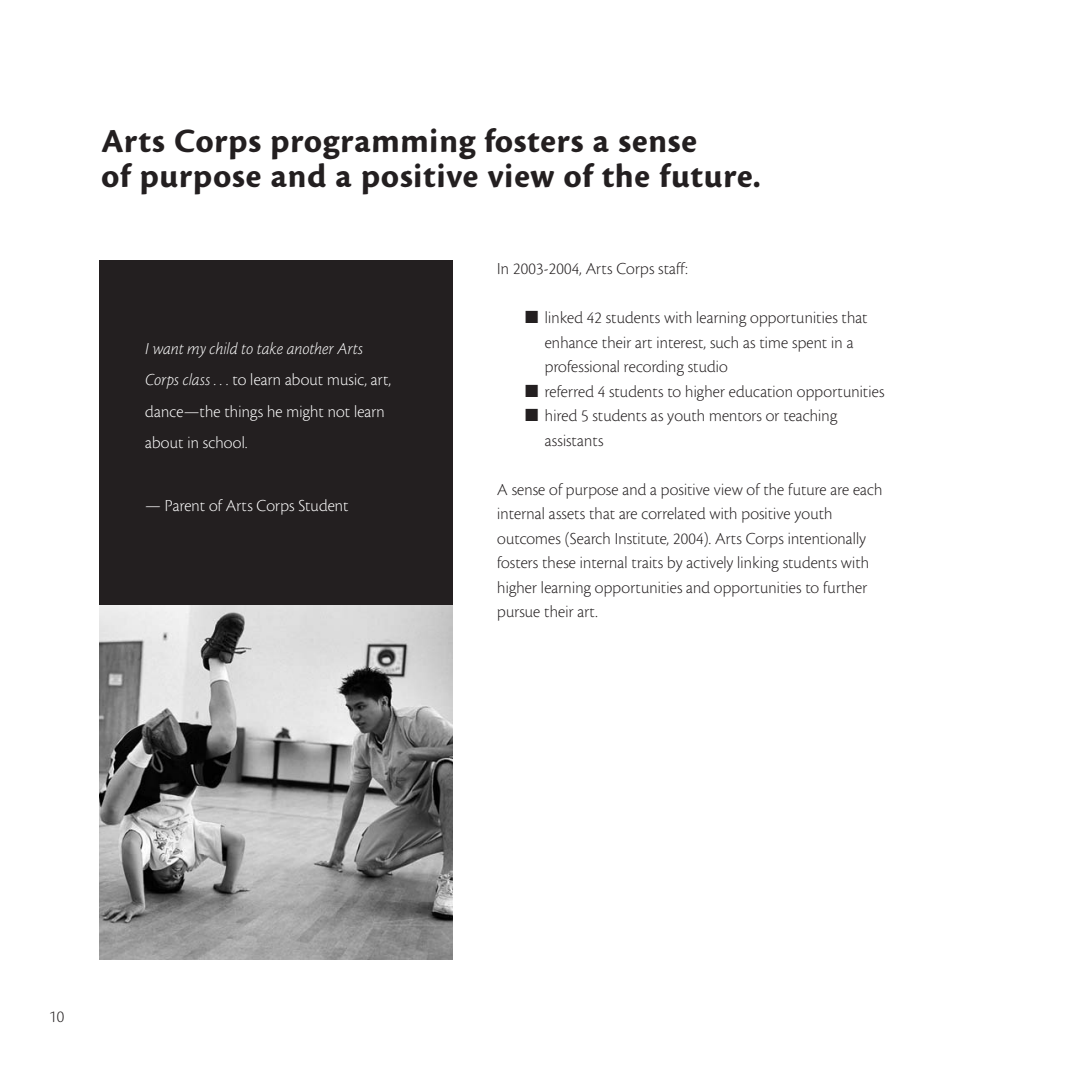
<style>
.page{position:relative;width:1071px;height:1071px;background:#fff}
.page>*{position:absolute;margin:0;border:0;box-sizing:border-box;transform-origin:0 0}
.t1{font:35px/35px "Cronos MM.700.6";letter-spacing:.015em;color:#231f20}
.t2{font:17.5px/24.5px "Cronos MM.250.72";letter-spacing:.01em;color:#231f20}
.t3{font:17.5px/31.5px "Cronos MM.250.72";letter-spacing:.01em;color:#fff}
.t4{font:17.5px "Cronos MM It.250.72";letter-spacing:.01em;color:#fff}
.s1{font-family:"Cronos MM It.250.72"}
</style>
<div class="page">
<div style="left:99px;top:260px;width:354px;height:699px;background:#231f20"></div>
<img style="left:99px;top:606px;width:354px;height:353px">
<h1 class="t1" style="left:101px;top:126px;width:661px">Arts Corps programming fosters a sense<br>of purpose and a positive view of the future.</h1>
<p class="t4" style="left:145px;top:343px;width:219px">I want my child to take another Arts</p>
<p class="t3" style="left:145px;top:366px;width:247px"><span class="s1">Corps class . . .</span> to learn about music, art, dance—the things he might not learn about in school.</p>
<p class="t3" style="left:145px;top:492px;width:205px">— Parent of Arts Corps Student</p>
<p class="t2" style="left:497px;top:258px;width:192px">In 2003-2004, Arts Corps staff:</p>
<p class="t2" style="left:545px;top:307px;width:324px;text-indent:-20px">■ linked 42 students with learning opportunities that enhance their art interest, such as time spent in a professional recording studio</p>
<p class="t2" style="left:525px;top:381px;width:361px">■ referred 4 students to higher education opportunities</p>
<p class="t2" style="left:545px;top:405px;width:294px;text-indent:-20px">■ hired 5 students as youth mentors or teaching assistants</p>
<p class="t2" style="left:497px;top:479px;width:387px">A sense of purpose and a positive view of the future are each internal assets that are correlated with positive youth outcomes (Search Institute, 2004). Arts Corps intentionally fosters these internal traits by actively linking students with higher learning opportunities and opportunities to further pursue their art.</p>
<p class="t2" style="left:49px;top:1006px;width:17px">10</p>
</div>
